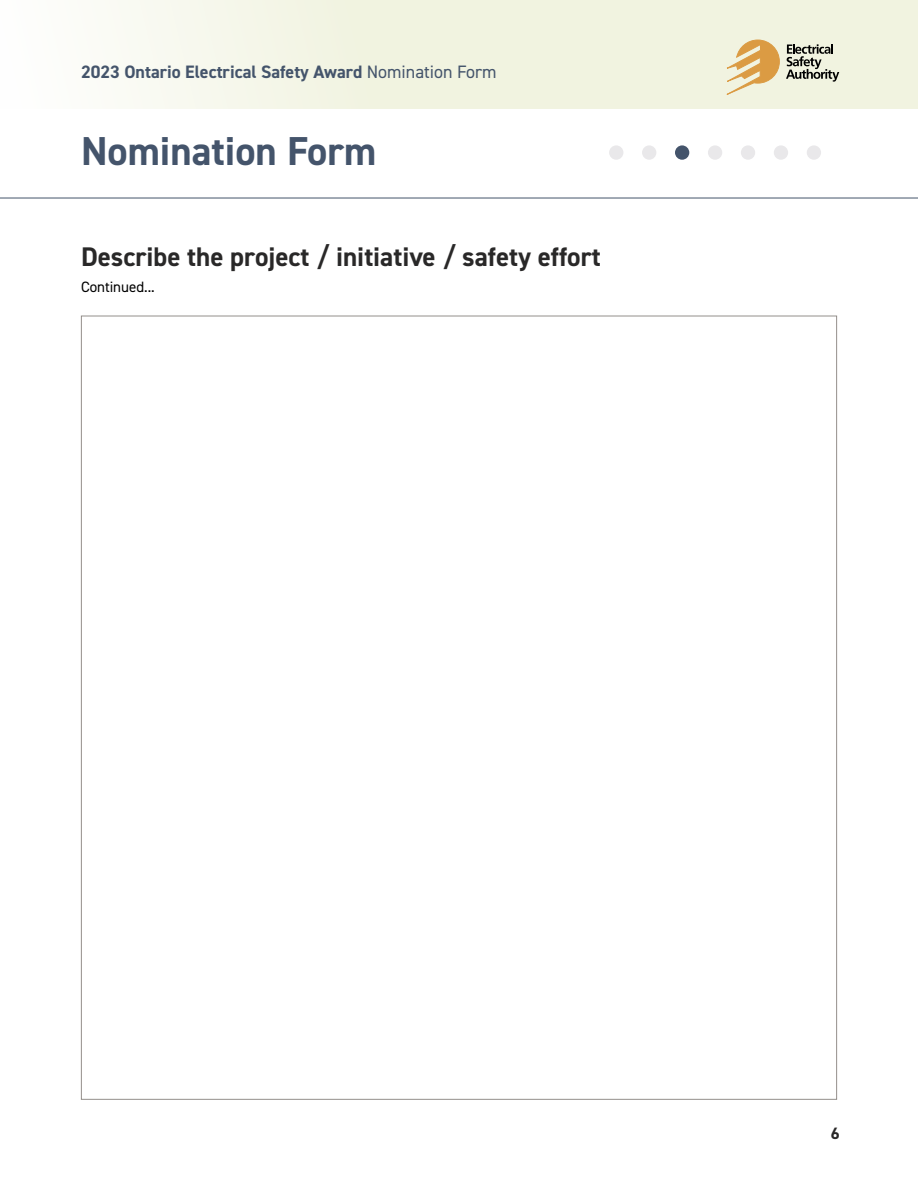
<style>
.page{position:relative;width:918px;height:1188px;background:#fff}
.page>*{position:absolute;margin:0;border:0;box-sizing:border-box;transform-origin:0 0}
.t1{font:700 40.5px "DIN2014";color:#44546b}
.t2{font:700 27px "DIN2014";color:#292828}
.t3{font:700 18px "DIN2014";color:#44546b}
.t4{font:700 16.5px "DIN2014";color:#292828}
.t5{font:15px "DIN2014";color:#000}
.s1{font-weight:400}
</style>
<div class="page">
<div style="left:0;top:0;width:918px;height:109px;background:linear-gradient(to right,#f9faf3,#eef0d9)"></div>
<hr style="left:0;top:198px;width:918px;height:1px;background:#44546b">
<svg style="left:721px;top:40px;width:59px;height:57px;background:#e8cfa0"></svg>
<svg style="left:786px;top:44px;width:53px;height:38px;background:#aaab9e"></svg>
<div style="left:807px;top:145px;width:14px;height:15px;background:#e9e8ea;border-radius:50%"></div>
<div style="left:741px;top:145px;width:14px;height:15px;background:#e9e8ea;border-radius:50%"></div>
<div style="left:675px;top:145px;width:14px;height:15px;background:#44546b;border-radius:50%"></div>
<div style="left:609px;top:145px;width:14px;height:15px;background:#e9e8ea;border-radius:50%"></div>
<div style="left:774px;top:145px;width:14px;height:15px;background:#e9e8ea;border-radius:50%"></div>
<div style="left:708px;top:145px;width:14px;height:15px;background:#e9e8ea;border-radius:50%"></div>
<div style="left:642px;top:145px;width:14px;height:15px;background:#e9e8ea;border-radius:50%"></div>
<p class="t3" style="left:81px;top:60px;width:417px">2023 Ontario Electrical Safety Award <span class="s1">Nomination Form</span></p>
<h1 class="t1" style="left:81px;top:124px;width:297px">Nomination Form</h1>
<h2 class="t2" style="left:81px;top:239px;width:521px">Describe the project / initiative / safety effort</h2>
<p class="t5" style="left:81px;top:278px;width:75px">Continued...</p>
<p class="t4" style="left:831px;top:1123px;width:10px">6</p>
</div>
